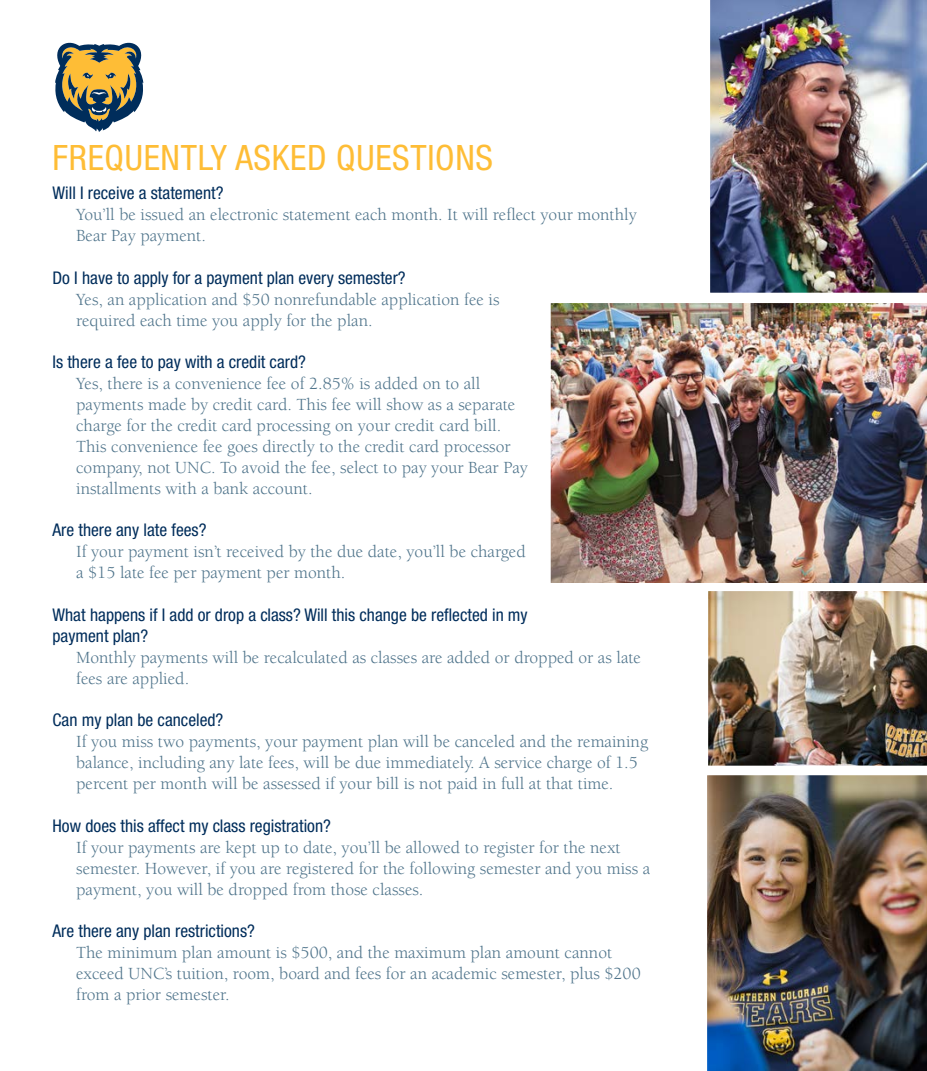
<style>
.page{position:relative;width:927px;height:1071px;background:#fff}
.page>*{position:absolute;margin:0;border:0;box-sizing:border-box;transform-origin:0 0}
.t1{font:condensed 35px "Helvetica Neue LT Std";letter-spacing:.02em;color:#febd36}
.t2{font:17.5px/21px "Berkeley";color:#4f748b}
.t3{font:condensed 17.5px/21px "Helvetica Neue LT Std";color:#002d5b}
</style>
<div class="page">
<img style="left:550px;top:303px;width:376px;height:280px">
<img style="left:710px;top:0;width:216px;height:293px">
<img style="left:708px;top:591px;width:218px;height:175px">
<svg style="left:55px;top:42px;width:89px;height:90px"></svg>
<img style="left:707px;top:775px;width:219px;height:296px">
<h1 class="t1" style="left:52px;top:138px;width:442px">FREQUENTLY ASKED QUESTIONS</h1>
<p class="t3" style="left:52px;top:182px;width:172px">Will I receive a statement?</p>
<p class="t2" style="left:76px;top:204px;width:562px">You’ll be issued an electronic statement each month. It will reflect your monthly<br>Bear Pay payment.</p>
<p class="t3" style="left:52px;top:267px;width:354px">Do I have to apply for a payment plan every semester?</p>
<p class="t2" style="left:76px;top:289px;width:424px">Yes, an application and $50 nonrefundable application fee is required each time you apply for the plan.</p>
<p class="t3" style="left:52px;top:351px;width:255px">Is there a fee to pay with a credit card?</p>
<p class="t2" style="left:76px;top:373px;width:453px">Yes, there is a convenience fee of 2.85% is added on to all payments made by credit card. This fee will show as a separate charge for the credit card processing on your credit card bill.<br>This convenience fee goes directly to the credit card processor company, not UNC. To avoid the fee, select to pay your Bear Pay installments with a bank account.</p>
<p class="t3" style="left:52px;top:520px;width:155px">Are there any late fees?</p>
<p class="t2" style="left:76px;top:542px;width:451px">If your payment isn’t received by the due date, you’ll be charged a $15 late fee per payment per month.</p>
<p class="t3" style="left:52px;top:604px;width:476px">What happens if I add or drop a class? Will this change be reflected in my payment plan?</p>
<p class="t2" style="left:76px;top:647px;width:566px">Monthly payments will be recalculated as classes are added or dropped or as late fees are applied.</p>
<p class="t3" style="left:52px;top:709px;width:172px">Can my plan be canceled?</p>
<p class="t2" style="left:76px;top:732px;width:573px">If you miss two payments, your payment plan will be canceled and the remaining balance, including any late fees, will be due immediately. A service charge of 1.5 percent per month will be assessed if your bill is not paid in full at that time.</p>
<p class="t3" style="left:52px;top:815px;width:280px">How does this affect my class registration?</p>
<p class="t2" style="left:76px;top:837px;width:575px">If your payments are kept up to date, you’ll be allowed to register for the next semester. However, if you are registered for the following semester and you miss a payment, you will be dropped from those classes.</p>
<p class="t3" style="left:52px;top:920px;width:204px">Are there any plan restrictions?</p>
<p class="t2" style="left:76px;top:942px;width:566px">The minimum plan amount is $500, and the maximum plan amount cannot exceed UNC’s tuition, room, board and fees for an academic semester, plus $200 from a prior semester.</p>
</div>
